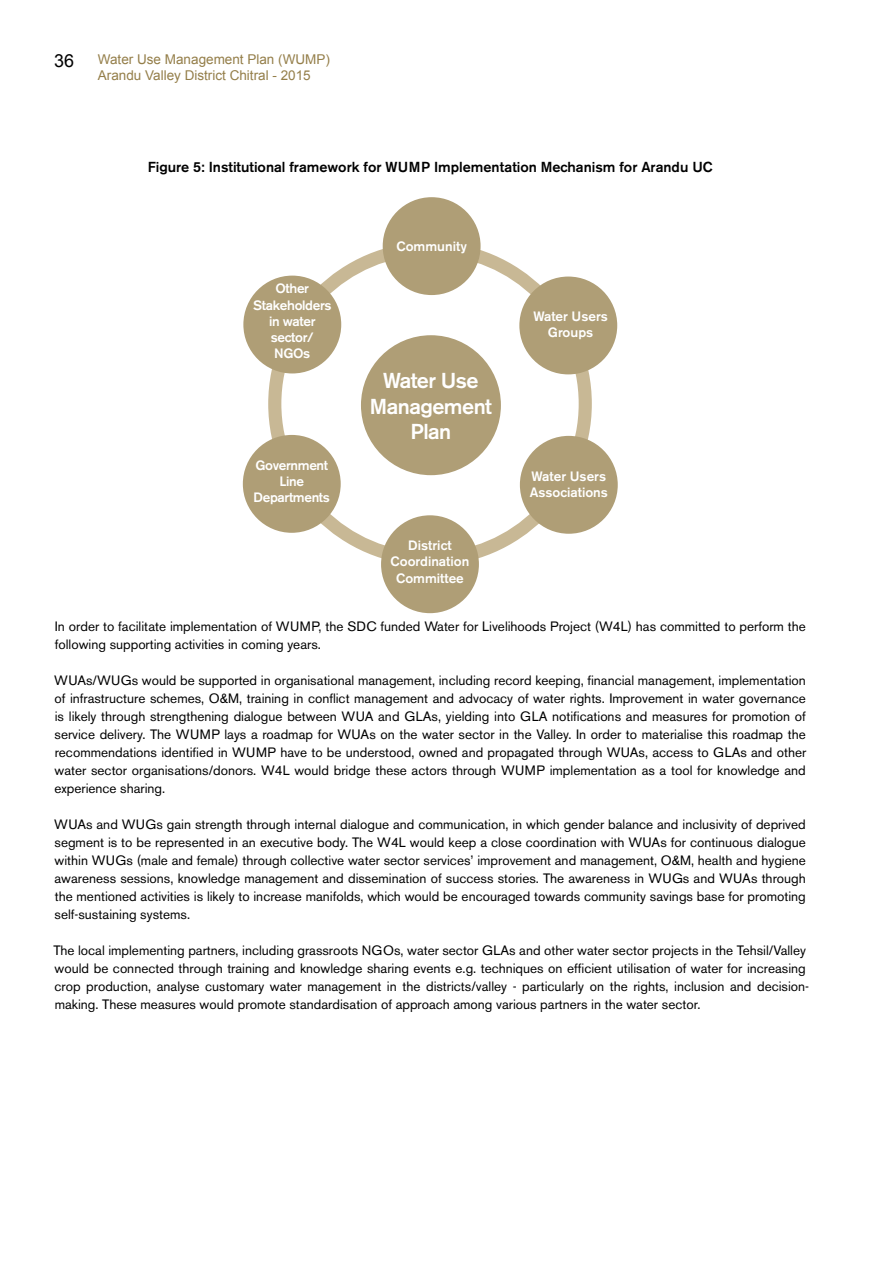
<style>
.page{position:relative;width:893px;height:1263px;background:#fff}
.page>*{position:absolute;margin:0;border:0;box-sizing:border-box;transform-origin:0 0}
.t1{font:500 21.45px/25.8px "Akzidenz Grotesk BE";letter-spacing:-.025em;color:#fff;text-align:center}
.t2{font:18px "Arial";color:#000}
.t3{font:500 14.4px "Akzidenz Grotesk BE";color:#000}
.t4{font:13.5px/18px "Akzidenz Grotesk BE";color:#000}
.t5{font:500 13.5px/16.2px "Akzidenz Grotesk BE";color:#fff;text-align:center}
.t6{font:13.5px/16.2px "Arial";color:#947e49}
.t7{font:500 13.5px/16.2px "Akzidenz Grotesk BE";letter-spacing:-.025em;color:#fff;text-align:center}
</style>
<div class="page">
<svg style="left:268px;top:242px;width:324px;height:316px"></svg>
<div style="left:383px;top:197px;width:98px;height:98px;background:#af9e76;border-radius:50%"></div>
<div style="left:519px;top:277px;width:98px;height:97px;background:#af9e76;border-radius:50%"></div>
<div style="left:520px;top:436px;width:98px;height:98px;background:#af9e76;border-radius:50%"></div>
<div style="left:381px;top:515px;width:98px;height:98px;background:#af9e76;border-radius:50%"></div>
<div style="left:243px;top:435px;width:98px;height:98px;background:#af9e76;border-radius:50%"></div>
<div style="left:243px;top:276px;width:98px;height:97px;background:#af9e76;border-radius:50%"></div>
<div style="left:361px;top:335px;width:140px;height:140px;background:#af9e76;border-radius:50%"></div>
<h2 class="t2" style="left:54px;top:49px;width:22px">36</h2>
<p class="t6" style="left:98px;top:51px;width:234px">Water Use Management Plan (WUMP)<br>Arandu Valley District Chitral - 2015</p>
<p class="t3" style="left:148px;top:158px;width:566px">Figure 5: Institutional framework for WUMP Implementation Mechanism for Arandu UC</p>
<p class="t7" style="left:253px;top:280px;width:80px">Other<br>Stakeholders in water sector/<br>NGOs</p>
<p class="t7" style="left:254px;top:457px;width:78px">Government<br>Line<br>Departments</p>
<p class="t5" style="left:396px;top:238px;width:72px">Community</p>
<h1 class="t1" style="left:370px;top:367px;width:124px">Water Use<br>Management<br>Plan</h1>
<p class="t5" style="left:391px;top:537px;width:80px">District<br>Coordination<br>Committee</p>
<p class="t5" style="left:533px;top:308px;width:76px">Water Users<br>Groups</p>
<p class="t5" style="left:530px;top:468px;width:80px;text-align:left">Water Users<br>Associations</p>
<p class="t4" style="left:55px;top:617px;width:753px">In order to facilitate implementation of WUMP, the SDC funded Water for Livelihoods Project (W4L) has committed to perform the following supporting activities in coming years.</p>
<p class="t4" style="left:54px;top:671px;width:754px;text-align:justify">WUAs/WUGs would be supported in organisational management, including record keeping, financial management, implementation of infrastructure schemes, O&amp;M, training in conflict management and advocacy of water rights. Improvement in water governance is likely through strengthening dialogue between WUA and GLAs, yielding into GLA notifications and measures for promotion of service delivery. The WUMP lays a roadmap for WUAs on the water sector in the Valley. In order to materialise this roadmap the recommendations identified in WUMP have to be understood, owned and propagated through WUAs, access to GLAs and other water sector organisations/donors. W4L would bridge these actors through WUMP implementation as a tool for knowledge and experience sharing.</p>
<p class="t4" style="left:54px;top:815px;width:753px;text-align:justify">WUAs and WUGs gain strength through internal dialogue and communication, in which gender balance and inclusivity of deprived segment is to be represented in an executive body. The W4L would keep a close coordination with WUAs for continuous dialogue within WUGs (male and female) through collective water sector services’ improvement and management, O&amp;M, health and hygiene awareness sessions, knowledge management and dissemination of success stories. The awareness in WUGs and WUAs through the mentioned activities is likely to increase manifolds, which would be encouraged towards community savings base for promoting self-sustaining systems.</p>
<p class="t4" style="left:54px;top:941px;width:757px">The local implementing partners, including grassroots NGOs, water sector GLAs and other water sector projects in the Tehsil/Valley would be connected through training and knowledge sharing events e.g. techniques on efficient utilisation of water for increasing crop production, analyse customary water management in the districts/valley - particularly on the rights, inclusion and decision&shy;making. These measures would promote standardisation of approach among various partners in the water sector.</p>
</div>
